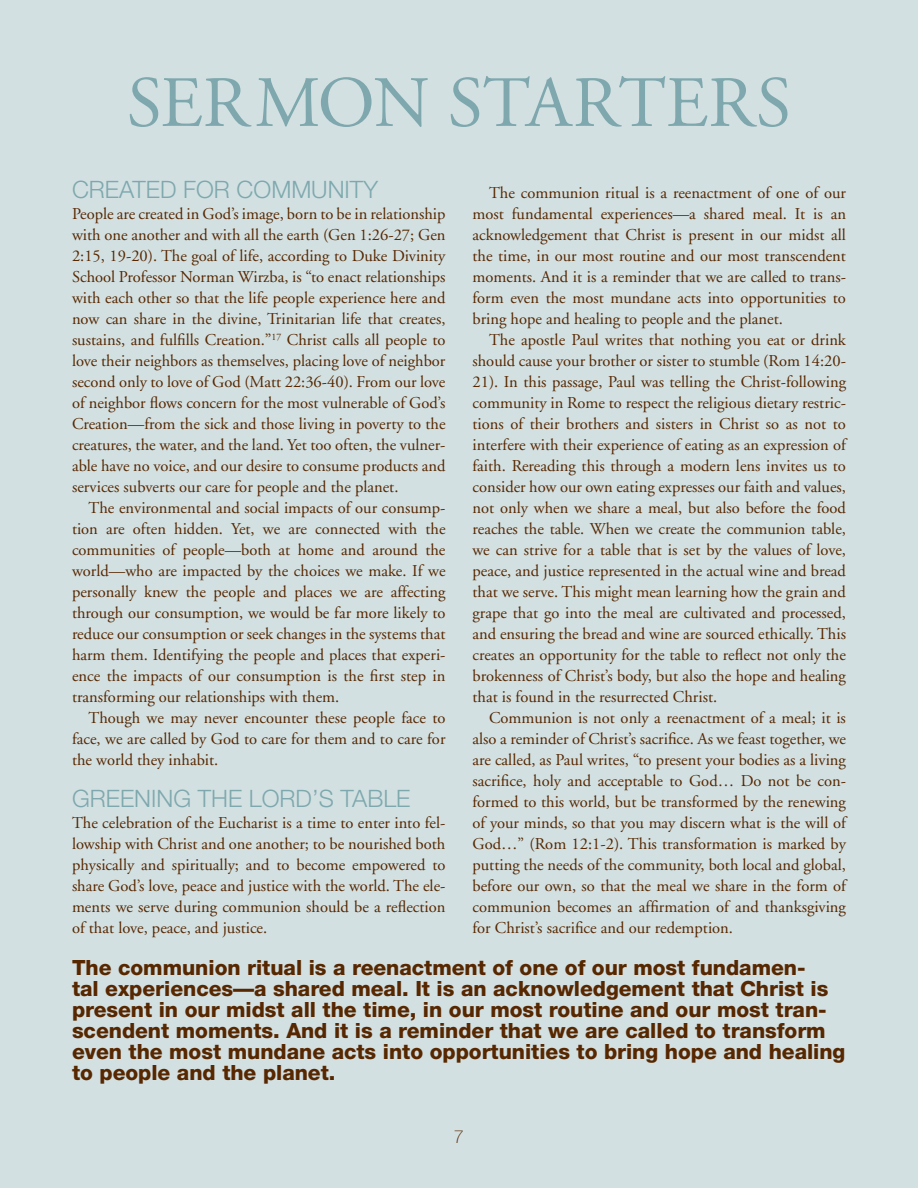
<style>
.page{position:relative;width:918px;height:1188px;background:#d2e0e2}
.page>*{position:absolute;margin:0;border:0;box-sizing:border-box;transform-origin:0 0}
.t1{font:72px "Adobe Garamond";color:#7ea8ad}
.t2{font:300 24px "Helvetica Neue";color:#7ea8ad}
.t3{font:800 21px/21px "Helvetica Neue";color:#572700}
.t4{font:100 18px "Helvetica Neue";color:#572700}
.t5{font:16.5px/21px "Adobe Garamond";color:#572700;text-align:justify}
</style>
<div class="page">
<h1 class="t1" style="left:127px;top:65px;width:88px">Sermon</h1>
<h1 class="t1" style="left:448px;top:65px;width:80px">Starters</h1>
<h2 class="t2" style="left:72px;top:175px;width:307px">CREATED FOR COMM UNITY</h2>
<p class="t5" style="left:72px;top:204px;width:375px">People are created in God’s image, born to be in relationship with one another and with all the earth (Gen 1:26-27; Gen 2:15, 19-20). The goal of life, according to Duke Divinity School Professor Norman Wirzba, is “to enact relationships with each other so that the life people experience here and now can share in the divine, Trinitarian life that creates, sustains, and fulfills Creation.”<sup>17</sup> Christ calls all people to love their neighbors as themselves, placing love of neighbor second only to love of God (Matt 22:36-40). From our love of neighbor flows concern for the most vulnerable of God’s Creation—from the sick and those living in poverty to the creatures, the water, and the land. Yet too often, the vulner&shy;able have no voice, and our desire to consume products and services subverts our care for people and the planet.</p>
<p class="t5" style="left:72px;top:498px;width:375px;text-indent:16px">The environmental and social impacts of our consump&shy;tion are often hidden. Yet, we are connected with the communities of people—both at home and around the world—who are impacted by the choices we make. If we personally knew the people and places we are affecting through our consumption, we would be far more likely to reduce our consumption or seek changes in the systems that harm them. Identifying the people and places that experi&shy;ence the impacts of our consumption is the first step in transforming our relationships with them.</p>
<p class="t5" style="left:72px;top:708px;width:375px;text-indent:16px">Though we may never encounter these people face to face, we are called by God to care for them and to care for the world they inhabit.</p>
<h2 class="t2" style="left:72px;top:784px;width:340px">GREENING THE LORD’S TABLE</h2>
<p class="t5" style="left:72px;top:813px;width:375px">The celebration of the Eucharist is a time to enter into fel&shy;lowship with Christ and one another; to be nourished both physically and spiritually; and to become empowered to share God’s love, peace and justice with the world. The ele&shy;ments we serve during communion should be a reflection of that love, peace, and justice.</p>
<p class="t5" style="left:473px;top:183px;width:375px;text-indent:16px">The communion ritual is a reenactment of one of our most fundamental experiences—a shared meal. It is an acknowledgement that Christ is present in our midst all the time, in our most routine and our most transcendent moments. And it is a reminder that we are called to trans&shy;form even the most mundane acts into opportunities to bring hope and healing to people and the planet.</p>
<p class="t5" style="left:473px;top:330px;width:375px;text-indent:16px">The apostle Paul writes that nothing you eat or drink should cause your brother or sister to stumble (Rom 14:20- 21). In this passage, Paul was telling the Christ-following community in Rome to respect the religious dietary restric&shy;tions of their brothers and sisters in Christ so as not to interfere with their experience of eating as an expression of faith. Rereading this through a modern lens invites us to consider how our own eating expresses our faith and values, not only when we share a meal, but also before the food reaches the table. When we create the communion table, we can strive for a table that is set by the values of love, peace, and justice represented in the actual wine and bread that we serve. This might mean learning how the grain and grape that go into the meal are cultivated and processed, and ensuring the bread and wine are sourced ethically. This creates an opportunity for the table to reflect not only the brokenness of Christ’s body, but also the hope and healing that is found in the resurrected Christ.</p>
<p class="t5" style="left:473px;top:708px;width:375px;text-indent:16px">Communion is not only a reenactment of a meal; it is also a reminder of Christ’s sacrifice. As we feast together, we are called, as Paul writes, “to present your bodies as a living sacrifice, holy and acceptable to God… Do not be con&shy;formed to this world, but be transformed by the renewing of your minds, so that you may discern what is the will of God…” (Rom 12:1-2). This transformation is marked by putting the needs of the community, both local and global, before our own, so that the meal we share in the form of communion becomes an affirmation of and thanksgiving for Christ’s sacrifice and our redemption.</p>
<p class="t3" style="left:72px;top:957px;width:775px">The communion ritual is a reenactment of one of our most fundamen-<br>tal experiences—a shared meal. It is an acknowledgement that Christ is present in our midst all the time, in our most routine and our most tran&shy;scendent moments. And it is a reminder that we are called to transform even the most mundane acts into opportunities to bring hope and healing to people and the planet.</p>
<p class="t4" style="left:454px;top:1126px;width:12px">7</p>
</div>
